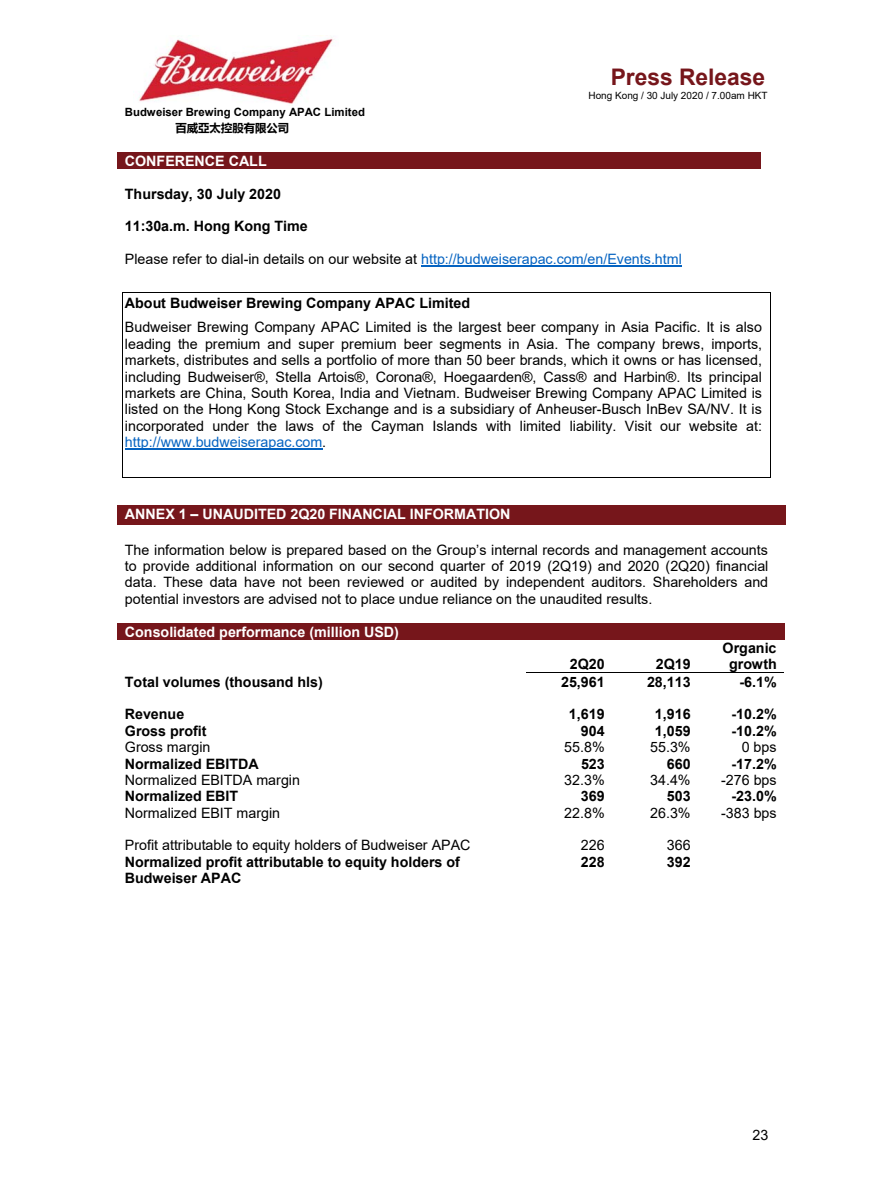
<style>
.page{position:relative;width:893px;height:1191px;background:#fff}
.page>*{position:absolute;margin:0;border:0;box-sizing:border-box;transform-origin:0 0}
.t1{font:700 22.8px "Arial";color:#76161b}
.t2{font:14.25px/16.4px "Arial";color:#000;text-align:justify}
.t3{font:700 14.25px/16.4px "Arial";color:#000;text-align:center}
.t4{font:700 14.25px "Arial";color:#fff}
.t5{font:700 11.4px "Arial";color:#000}
.t6{font:700 11.4px "Microsoft Ya Hei";color:#000}
.t7{font:10.05px "Arial";color:#000}
.s1{color:#0563c1}
</style>
<div class="page">
<img style="left:139px;top:38px;width:194px;height:66px">
<div style="left:117px;top:152px;width:643px;height:17px;background:#76161b"></div>
<hr style="left:421px;top:265px;width:261px;height:1px;background:#0563c1">
<hr style="left:122px;top:292px;width:648px;height:1px;background:#000">
<hr style="left:125px;top:449px;width:197px;height:1px;background:#0563c1">
<hr style="left:122px;top:477px;width:648px;height:1px;background:#000">
<svg style="left:122px;top:293px;width:1px;height:184px"></svg>
<svg style="left:770px;top:292px;width:1px;height:186px"></svg>
<div style="left:117px;top:505px;width:669px;height:20px;background:#76161b"></div>
<div style="left:117px;top:623px;width:667px;height:17px;background:#76161b"></div>
<hr style="left:526px;top:672px;width:258px;height:1px;background:#000">
<h1 class="t1" style="left:611px;top:61px;width:156px">Press Release</h1>
<p class="t5" style="left:125px;top:104px;width:242px">Budweiser Brewing Company APAC Limited</p>
<p class="t6" style="left:175px;top:120px;width:115px">百威亞太控股有限公司</p>
<p class="t7" style="left:588px;top:88px;width:181px">Hong Kong / 30 July 2020 / 7.00am HKT</p>
<p class="t4" style="left:125px;top:151px;width:143px">CONFERENCE CALL</p>
<p class="t3" style="left:125px;top:185px;width:158px">Thursday, 30 July 2020</p>
<p class="t3" style="left:125px;top:218px;width:184px">11:30a.m. Hong Kong Time</p>
<p class="t2" style="left:125px;top:251px;width:558px">Please refer to dial-in details on our website at <span class="s1">http://budweiserapac.com/en/Events.html</span></p>
<p class="t3" style="left:125px;top:294px;width:347px">About Budweiser Brewing Company APAC Limited</p>
<p class="t2" style="left:125px;top:319px;width:639px">Budweiser Brewing Company APAC Limited is the largest beer company in Asia Pacific. It is also leading the premium and super premium beer segments in Asia. The company brews, imports, markets, distributes and sells a portfolio of more than 50 beer brands, which it owns or has licensed, including Budweiser®, Stella Artois®, Corona®, Hoegaarden®, Cass® and Harbin®. Its principal markets are China, South Korea, India and Vietnam. Budweiser Brewing Company APAC Limited is listed on the Hong Kong Stock Exchange and is a subsidiary of Anheuser-Busch InBev SA/NV. It is incorporated under the laws of the Cayman Islands with limited liability. Visit our website at: <span class="s1">http://www.budweiserapac.com</span>.</p>
<p class="t4" style="left:125px;top:503px;width:387px">ANNEX 1 – UNAUDITED 2Q20 FINANCIAL INFORMATION</p>
<p class="t2" style="left:125px;top:541px;width:645px">The information below is prepared based on the Group’s internal records and management accounts to provide additional information on our second quarter of 2019 (2Q19) and 2020 (2Q20) financial data. These data have not been reviewed or audited by independent auditors. Shareholders and potential investors are advised not to place undue reliance on the unaudited results.</p>
<p class="t4" style="left:125px;top:621px;width:275px">Consolidated performance (million USD)</p>
<p class="t3" style="left:125px;top:673px;width:199px">Total volumes (thousand hls)</p>
<p class="t3" style="left:723px;top:640px;width:56px">Organic growth</p>
<p class="t3" style="left:570px;top:656px;width:36px">2Q20</p>
<p class="t3" style="left:656px;top:656px;width:36px">2Q19</p>
<p class="t3" style="left:561px;top:673px;width:45px">25,961</p>
<p class="t3" style="left:647px;top:673px;width:45px">28,113</p>
<p class="t3" style="left:739px;top:673px;width:39px">-6.1%</p>
<p class="t3" style="left:125px;top:706px;width:61px">Revenue</p>
<p class="t3" style="left:569px;top:706px;width:37px">1,619</p>
<p class="t3" style="left:655px;top:706px;width:37px">1,916</p>
<p class="t3" style="left:731px;top:706px;width:47px">-10.2%</p>
<p class="t3" style="left:125px;top:722px;width:83px">Gross profit</p>
<p class="t3" style="left:581px;top:722px;width:25px">904</p>
<p class="t3" style="left:655px;top:722px;width:37px">1,059</p>
<p class="t3" style="left:731px;top:722px;width:47px">-10.2%</p>
<p class="t2" style="left:125px;top:738px;width:87px">Gross margin</p>
<p class="t2" style="left:564px;top:738px;width:42px">55.8%</p>
<p class="t2" style="left:650px;top:738px;width:42px">55.3%</p>
<p class="t2" style="left:742px;top:738px;width:36px">0 bps</p>
<p class="t3" style="left:125px;top:755px;width:135px">Normalized EBITDA</p>
<p class="t3" style="left:581px;top:755px;width:25px">523</p>
<p class="t3" style="left:667px;top:755px;width:25px">660</p>
<p class="t3" style="left:731px;top:755px;width:47px">-17.2%</p>
<p class="t2" style="left:125px;top:771px;width:177px">Normalized EBITDA margin</p>
<p class="t2" style="left:564px;top:771px;width:42px">32.3%</p>
<p class="t2" style="left:650px;top:771px;width:42px">34.4%</p>
<p class="t2" style="left:721px;top:771px;width:57px">-276 bps</p>
<p class="t3" style="left:125px;top:788px;width:115px">Normalized EBIT</p>
<p class="t3" style="left:581px;top:788px;width:25px">369</p>
<p class="t3" style="left:667px;top:788px;width:25px">503</p>
<p class="t3" style="left:731px;top:788px;width:47px">-23.0%</p>
<p class="t2" style="left:125px;top:804px;width:157px">Normalized EBIT margin</p>
<p class="t2" style="left:564px;top:804px;width:42px">22.8%</p>
<p class="t2" style="left:650px;top:804px;width:42px">26.3%</p>
<p class="t2" style="left:721px;top:804px;width:57px">-383 bps</p>
<p class="t2" style="left:125px;top:837px;width:347px">Profit attributable to equity holders of Budweiser APAC</p>
<p class="t2" style="left:581px;top:837px;width:25px">226</p>
<p class="t2" style="left:667px;top:837px;width:25px">366</p>
<p class="t3" style="left:125px;top:854px;width:337px;text-align:left">Normalized profit attributable to equity holders of<br>Budweiser APAC</p>
<p class="t3" style="left:581px;top:854px;width:25px">228</p>
<p class="t3" style="left:667px;top:854px;width:25px">392</p>
<p class="t2" style="left:752px;top:1126px;width:17px">23</p>
</div>
